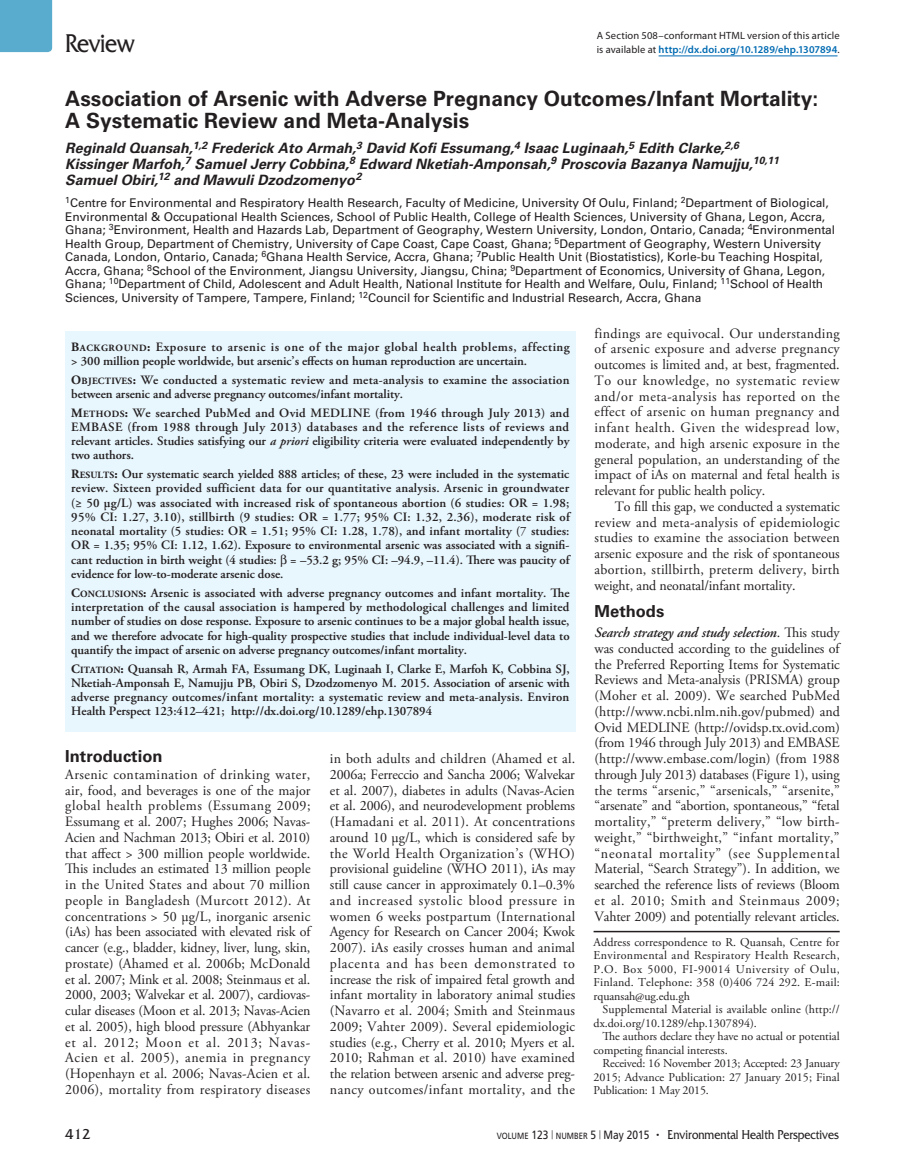
<style>
.page{position:relative;width:905px;height:1175px;background:#fff}
.page>*{position:absolute;margin:0;border:0;box-sizing:border-box;transform-origin:0 0}
.t1{font:27px "Friz Quadrata Std";letter-spacing:-.02em;color:#231f20;scale:.85 1}
.t2{font:700 21px/22.5px "Univers LT Std";color:#231f20}
.t3{font:700 16.5px "Univers LT Std";color:#231f20}
.t4{font:15px "Friz Quadrata Std";color:#231f20}
.t5{font:14.25px/15.8px "Adobe Garamond Pro";letter-spacing:-.005em;color:#231f20;text-align:justify}
.t6{font:italic 700 14.25px/15.8px "Univers LT Std";color:#231f20}
.t7{font:13.5px "Friz Quadrata Std";color:#231f20;scale:.85 1}
.t8{font:600 12.75px/14.2px "Adobe Garamond Pro";letter-spacing:-.005em;color:#231f20;text-align:justify}
.t9{font:600 12.75px/14.2px "Adobe Garamond Pro";letter-spacing:.02em;color:#231f20}
.t10{font:12px/13.5px "Univers LT Std";letter-spacing:-.005em;color:#231f20}
.t11{font:12px/13.5px "Adobe Garamond Pro";color:#231f20;text-align:justify}
.t12{font:10.5px/13.5px "Myriad Pro";letter-spacing:.015em;color:#231f20}
.s1{font-weight:600;color:#006bb2}
.s2{font-weight:700}
.s3{font-weight:700;font-size:9.6px}
.s4{font-style:italic}
.s5{font-weight:400}
.s6{font-weight:600;font-style:italic}
.s7{font-family:"Frutiger LT Std";font-size:9px}
.s8{font-family:"Frutiger LT Std";font-size:12px}
.s9{font-family:"Frutiger LT Std";font-weight:300;font-size:9px}
.s10{font-size:12px}
</style>
<div class="page">
<div style="left:0;top:0;width:52px;height:52px;background:#59accd"></div>
<hr style="left:658px;top:56px;width:179px;height:1px;background:#006bb2">
<hr style="left:593px;top:930px;width:246px;height:2px;background:#231f20">
<div style="left:65px;top:331px;width:510px;height:400px;background:#e8f6fd"></div>
<h1 class="t1" style="left:65px;top:28px;width:83px">Review</h1>
<p class="t12" style="left:596px;top:29px;width:244px">A Section 508–conformant HTML version of this article is available at <span class="s1">http://dx.doi.org/10.1289/ehp.1307894</span>.</p>
<h2 class="t2" style="left:65px;top:87px;width:754px">Association of Arsenic with Adverse Pregnancy Outcomes/Infant Mortality:<br>A Systematic Review and Meta-Analysis</h2>
<p class="t6" style="left:65px;top:141px;width:715px">Reginald Quansah,<sup>1,2</sup> Frederick Ato Armah,<sup>3</sup> David Kofi Essumang,<sup>4</sup> Isaac Luginaah,<sup>5</sup> Edith Clarke,<sup>2,6<br></sup>Kissinger Marfoh,<sup>7</sup> Samuel Jerry Cobbina,<sup>8</sup> Edward Nketiah-Amponsah,<sup>9</sup> Proscovia Bazanya Namujju,<sup>10,11<br></sup>Samuel Obiri,<sup>12</sup> and Mawuli Dzodzomenyo<sup>2</sup></p>
<p class="t10" style="left:65px;top:196px;width:771px"><sup>1</sup>Centre for Environmental and Respiratory Health Research, Faculty of Medicine, University Of Oulu, Finland; <sup>2</sup>Department of Biological, Environmental &amp; Occupational Health Sciences, School of Public Health, College of Health Sciences, University of Ghana, Legon, Accra, Ghana; <sup>3</sup>Environment, Health and Hazards Lab, Department of Geography, Western University, London, Ontario, Canada; <sup>4</sup>Environmental Health Group, Department of Chemistry, University of Cape Coast, Cape Coast, Ghana; <sup>5</sup>Department of Geography, Western University Canada, London, Ontario, Canada; <sup>6</sup>Ghana Health Service, Accra, Ghana; <sup>7</sup>Public Health Unit (Biostatistics), Korle-bu Teaching Hospital, Accra, Ghana; <sup>8</sup>School of the Environment, Jiangsu University, Jiangsu, China; <sup>9</sup>Department of Economics, University of Ghana, Legon, Ghana; <sup>10</sup>Department of Child, Adolescent and Adult Health, National Institute for Health and Welfare, Oulu, Finland; <sup>11</sup>School of Health Sciences, University of Tampere, Tampere, Finland; <sup>12</sup>Council for Scientific and Industrial Research, Accra, Ghana</p>
<p class="t8" style="left:71px;top:339px;width:500px"><span class="s2">B</span><span class="s3">ACKGROUND</span><span class="s2">:</span> Exposure to arsenic is one of the major global health problems, affecting &gt; 300 million people worldwide, but arsenic’s effects on human reproduction are uncertain.</p>
<p class="t9" style="left:71px;top:372px;width:500px"><span class="s2">O</span><span class="s3">BJECTIVES</span><span class="s2">:</span> We conducted a systematic review and meta-analysis to examine the association between arsenic and adverse pregnancy outcomes/infant mortality.</p>
<p class="t8" style="left:71px;top:405px;width:499px"><span class="s2">M</span><span class="s3">ETHODS</span><span class="s2">:</span> We searched PubMed and Ovid MEDLINE (from 1946 through July 2013) and EMBASE (from 1988 through July 2013) databases and the reference lists of reviews and relevant articles. Studies satisfying our <span class="s4">a priori</span> eligibility criteria were evaluated independently by two authors.</p>
<p class="t8" style="left:71px;top:467px;width:500px"><span class="s2">R</span><span class="s3">ESULTS</span><span class="s2">:</span> Our systematic search yielded 888 articles; of these, 23 were included in the systematic review. Sixteen provided sufficient data for our quantitative analysis. Arsenic in groundwater (≥ 50 μg/L) was associated with increased risk of spontaneous abortion (6 studies: OR = 1.98; 95% CI: 1.27, 3.10), stillbirth (9 studies: OR = 1.77; 95% CI: 1.32, 2.36), moderate risk of neonatal mortality (5 studies: OR = 1.51; 95% CI: 1.28, 1.78), and infant mortality (<span class="s5">7</span> studies:<br>OR = 1.35; 95% CI: 1.12, 1.62). Exposure to environmental arsenic was associated with a signifi&shy;cant reduction in birth weight (4 studies: = –53.2 g; 95% CI: –94.9, –11.4). There was paucity of evidence for low-to-moderate arsenic dose.</p>
<p class="t8" style="left:71px;top:585px;width:500px"><span class="s2">C</span><span class="s3">ONCLUSIONS</span><span class="s2">:</span> Arsenic is associated with adverse pregnancy outcomes and infant mortality. The interpretation of the causal association is hampered by methodological challenges and limited number of studies on dose response. Exposure to arsenic continues to be a major global health issue, and we therefore advocate for high-quality prospective studies that include individual-level data to quantify the impact of arsenic on adverse pregnancy outcomes/infant mortality.</p>
<p class="t8" style="left:71px;top:661px;width:500px"><span class="s2">C</span><span class="s3">ITATION</span><span class="s2">:</span> Quansah R, Armah FA, Essumang DK, Luginaah I, Clarke E, Marfoh K, Cobbina SJ, Nketiah-Amponsah E, Namujju PB, Obiri S, Dzodzomenyo M. 2015. Association of arsenic with adverse pregnancy outcomes/infant mortality: a systematic review and meta-analysis. Environ Health Perspect 123:412–421; http://dx.doi.org/10.1289/ehp.1307894</p>
<p class="t5" style="left:594px;top:326px;width:247px">findings are equivocal. Our understanding of arsenic exposure and adverse pregnancy outcomes is limited and, at best, fragmented.<br>To our knowledge, no systematic review and/or meta-analysis has reported on the effect of arsenic on human pregnancy and infant health. Given the widespread low, moderate, and high arsenic exposure in the general population, an understanding of the impact of iAs on maternal and fetal health is relevant for public health policy.</p>
<p class="t5" style="left:594px;top:499px;width:247px;text-indent:20px">To fill this gap, we conducted a systematic review and meta-analysis of epidemiologic studies to examine the association between arsenic exposure and the risk of spontaneous abortion, stillbirth, preterm delivery, birth weight, and neonatal/infant mortality.</p>
<p class="t3" style="left:594px;top:601px;width:71px">Methods</p>
<p class="t5" style="left:594px;top:625px;width:247px"><span class="s6">Search strategy and study selection</span>. This study was conducted according to the guidelines of the Preferred Reporting Items for Systematic Reviews and Meta-analysis (PRISMA) group (Moher et al. 2009). We searched PubMed (http://www.ncbi.nlm.nih.gov/pubmed) and Ovid MEDLINE (http://ovidsp.tx.ovid.com) (from 1946 through July 2013) and EMBASE (http://www.embase.com/login) (from 1988 through July 2013) databases (Figure 1), using the terms “arsenic,” “arsenicals,” “arsenite,” “arsenate” and “abortion, spontaneous,” “fetal mortality,” “preterm delivery,” “low birth&shy;weight,” “birthweight,” “infant mortality,” “neonatal mortality” (see Supplemental Material, “Search Strategy”). In addition, we searched the reference lists of reviews (Bloom et al. 2010; Smith and Steinmaus 2009; Vahter 2009) and potentially relevant articles.</p>
<p class="t11" style="left:593px;top:935px;width:248px">Address correspondence to R. Quansah, Centre for Environmental and Respiratory Health Research, P.O. Box 5000, FI-90014 University of Oulu, Finland. Telephone: 358 (0)406 724 292. E-mail: rquansah@ug.edu.gh</p>
<p class="t11" style="left:593px;top:1003px;width:248px;text-indent:9px">Supplemental Material is available online (http:// dx.doi.org/10.1289/ehp.1307894).</p>
<p class="t11" style="left:593px;top:1030px;width:247px;text-indent:9px">The authors declare they have no actual or potential competing financial interests.</p>
<p class="t11" style="left:593px;top:1057px;width:248px;text-indent:9px">Received: 16 November 2013; Accepted: 23 January 2015; Advance Publication: 27 January 2015; Final Publication: 1 May 2015.</p>
<p class="t3" style="left:65px;top:746px;width:99px">Introduction</p>
<p class="t5" style="left:65px;top:767px;width:247px">Arsenic contamination of drinking water, air, food, and beverages is one of the major global health problems (Essumang 2009; Essumang et al. 2007; Hughes 2006; Navas-Acien and Nachman 2013; Obiri et al. 2010) that affect &gt; 300 million people worldwide.<br>This includes an estimated 13 million people in the United States and about 70 million people in Bangladesh (Murcott 2012). At concentrations &gt; 50 μg/L, inorganic arsenic (iAs) has been associated with elevated risk of cancer (e.g., bladder, kidney, liver, lung, skin, prostate) (Ahamed et al. 2006b; McDonald et al. 2007; Mink et al. 2008; Steinmaus et al.<br>2000, 2003; Walvekar et al. 2007), cardiovas&shy;cular diseases (Moon et al. 2013; Navas-Acien et al. 2005), high blood pressure (Abhyankar et al. 2012; Moon et al. 2013; Navas-Acien et al. 2005), anemia in pregnancy (Hopenhayn et al. 2006; Navas-Acien et al.<br>2006), mortality from respiratory diseases</p>
<p class="t5" style="left:330px;top:751px;width:247px">in both adults and children (Ahamed et al.<br>2006a; Ferreccio and Sancha 2006; Walvekar et al. 2007), diabetes in adults (Navas-Acien et al. 2006), and neurodevelopment problems (Hamadani et al. 2011). At concentrations around 10 μg/L, which is considered safe by the World Health Organization’s (WHO) provisional guideline (WHO 2011), iAs may still cause cancer in approximately 0.1–0.3% and increased systolic blood pressure in women 6 weeks postpartum (International Agency for Research on Cancer 2004; Kwok 2007). iAs easily crosses human and animal placenta and has been demonstrated to increase the risk of impaired fetal growth and infant mortality in laboratory animal studies (Navarro et al. 2004; Smith and Steinmaus 2009; Vahter 2009). Several epidemiologic studies (e.g., Cherry et al. 2010; Myers et al.<br>2010; Rahman et al. 2010) have examined the relation between arsenic and adverse preg&shy;nancy outcomes/infant mortality, and the</p>
<p class="t4" style="left:65px;top:1125px;width:27px">412</p>
<p class="t7" style="left:496px;top:1127px;width:404px"><span class="s7">VOLUME</span> <span class="s8">123</span> <span class="s9">|</span> <span class="s7">NUMBER</span> <span class="s8">5</span> <span class="s9">|</span> <span class="s8">May 2015</span> <span class="s10">•</span> Environmental Health Perspectives</p>
</div>
